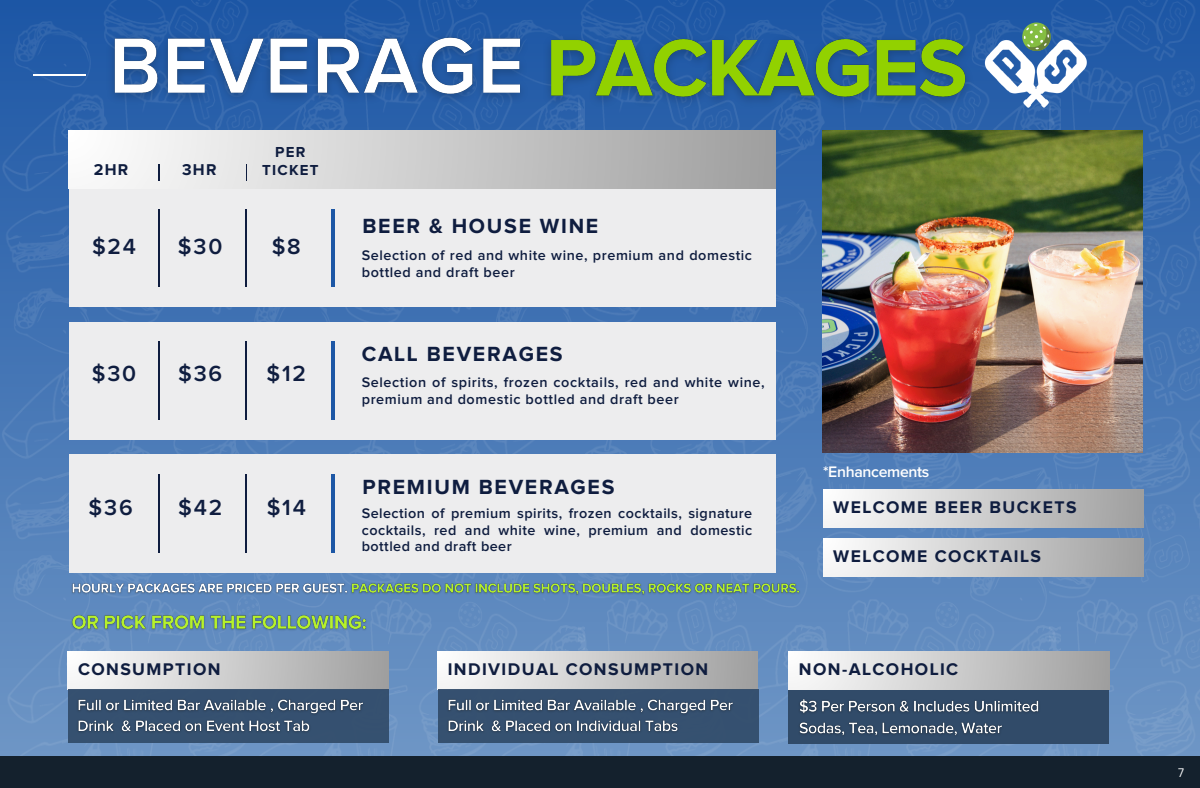
<style>
.page{position:relative;width:1200px;height:788px;background:#fff}
.page>*{position:absolute;margin:0;border:0;box-sizing:border-box;transform-origin:0 0}
.t1{font:600 22.75px "Proxima Nova";letter-spacing:.08em;color:#0f1d3f}
.t2{font:700 21.25px "Proxima Nova";letter-spacing:.08em;color:#0f1d3f}
.t3{font:700 17.5px "Proxima Nova";letter-spacing:.08em;color:#0f1d3f}
.t4{font:700 16.25px "Proxima Nova";letter-spacing:.08em;color:#0f1d3f}
.t5{font:600 15.75px "Proxima Nova";letter-spacing:-.02em;color:#fff}
.t6{font:700 15px/18.8px "Proxima Nova";letter-spacing:.08em;color:#0f1d3f;text-align:center}
.t7{font:600 14.38px/16.9px "Proxima Nova";letter-spacing:.04em;color:#0f1d3f}
.t8{font:12px "Canva Sans";color:#fff}
</style>
<div class="page">
<img style="left:1061px;top:0;width:139px;height:756px">
<img style="left:584px;top:0;width:477px;height:756px">
<img style="left:0;top:0;width:584px;height:756px">
<div style="left:0;top:756px;width:1200px;height:31px;background:#14212d"></div>
<div style="left:69px;top:131px;width:707px;height:58px;background:linear-gradient(to right,#fefefe,#9e9e9e)"></div>
<div style="left:69px;top:189px;width:706px;height:118px;background:#ededee"></div>
<div style="left:69px;top:322px;width:706px;height:117px;background:#ededee"></div>
<div style="left:69px;top:455px;width:706px;height:117px;background:#ededee"></div>
<hr style="left:159px;top:209px;width:1px;height:78px;background:#0f1d3f">
<svg style="left:159px;top:164px;width:1px;height:17px"></svg>
<svg style="left:246px;top:164px;width:1px;height:17px"></svg>
<hr style="left:159px;top:342px;width:1px;height:77px;background:#0f1d3f">
<hr style="left:159px;top:474px;width:1px;height:78px;background:#0f1d3f">
<hr style="left:246px;top:209px;width:1px;height:78px;background:#0f1d3f">
<hr style="left:246px;top:342px;width:1px;height:77px;background:#0f1d3f">
<hr style="left:246px;top:474px;width:1px;height:78px;background:#0f1d3f">
<hr style="left:332px;top:209px;width:3px;height:78px;background:#1d57a5">
<hr style="left:332px;top:342px;width:3px;height:77px;background:#1d57a5">
<hr style="left:332px;top:474px;width:3px;height:78px;background:#1d57a5">
<div style="left:68px;top:651px;width:320px;height:38px;background:linear-gradient(to right,#fdfdfd,#9f9f9f)"></div>
<div style="left:438px;top:651px;width:320px;height:38px;background:linear-gradient(to right,#fdfdfd,#9f9f9f)"></div>
<div style="left:789px;top:651px;width:320px;height:38px;background:linear-gradient(to right,#fdfdfd,#9f9f9f)"></div>
<img style="left:822px;top:131px;width:321px;height:321px">
<div style="left:823px;top:489px;width:320px;height:38px;background:linear-gradient(to right,#fdfdfd,#9f9f9f)"></div>
<div style="left:823px;top:538px;width:320px;height:38px;background:linear-gradient(to right,#fdfdfd,#9f9f9f)"></div>
<hr style="left:33px;top:74px;width:52px;height:1px;background:#fff">
<img style="left:981px;top:39px;width:113px;height:74px">
<svg style="left:1022px;top:23px;width:29px;height:28px"></svg>
<div style="left:68px;top:689px;width:320px;height:53px;background:#355070"></div>
<img style="left:78px;top:699px;width:285px;height:33px">
<div style="left:438px;top:689px;width:320px;height:53px;background:#355070"></div>
<img style="left:448px;top:699px;width:285px;height:33px">
<div style="left:789px;top:690px;width:320px;height:53px;background:#314b69"></div>
<img style="left:799px;top:699px;width:240px;height:37px">
<img style="left:68px;top:579px;width:736px;height:54px">
<img style="left:101px;top:26px;width:434px;height:87px">
<img style="left:536px;top:28px;width:445px;height:88px">
<h5 class="t4" style="left:94px;top:162px;width:36px">2HR</h5>
<h5 class="t4" style="left:182px;top:162px;width:36px">3HR</h5>
<h5 class="t6" style="left:262px;top:143px;width:58px">PER<br>TICKET</h5>
<p class="t2" style="left:362px;top:216px;width:237px">BEER &amp; HOUSE WINE</p>
<h3 class="t1" style="left:92px;top:236px;width:46px">$24</h3>
<h3 class="t1" style="left:178px;top:236px;width:46px">$30</h3>
<h3 class="t1" style="left:272px;top:236px;width:31px">$8</h3>
<p class="t7" style="left:362px;top:248px;width:392px">Selection of red and white wine, premium and domestic bottled and draft beer</p>
<h3 class="t1" style="left:92px;top:362px;width:46px">$30</h3>
<h2 class="t1" style="left:178px;top:362px;width:46px">$36</h2>
<h3 class="t1" style="left:267px;top:362px;width:41px">$12</h3>
<h3 class="t2" style="left:362px;top:344px;width:202px">CALL BEVERAGES</h3>
<h2 class="t7" style="left:362px;top:374px;width:404px">Selection of spirits, frozen cocktails, red and white wine, premium and domestic bottled and draft beer</h2>
<h6 class="t5" style="left:823px;top:464px;width:108px">*Enhancements</h6>
<p class="t1" style="left:89px;top:497px;width:46px">$36</p>
<h3 class="t1" style="left:178px;top:497px;width:46px">$42</h3>
<h2 class="t1" style="left:267px;top:497px;width:41px">$14</h2>
<h3 class="t2" style="left:362px;top:477px;width:254px">PREMIUM BEVERAGES</h3>
<h3 class="t7" style="left:362px;top:505px;width:392px;text-align:justify">Selection of premium spirits, frozen cocktails, signature cocktails, red and white wine, premium and domestic bottled and draft beer</h3>
<p class="t3" style="left:833px;top:499px;width:245px">WELCOME BEER BUCKETS</p>
<h4 class="t3" style="left:833px;top:548px;width:209px">WELCOME COCKTAILS</h4>
<p class="t3" style="left:78px;top:661px;width:144px">CONSUMPTION</p>
<p class="t3" style="left:448px;top:661px;width:262px">INDIVIDUAL CONSUMPTION</p>
<p class="t3" style="left:799px;top:661px;width:161px">NON-ALCOHOLIC</p>
<p class="t8" style="left:1178px;top:764px;width:7px">7</p>
</div>
